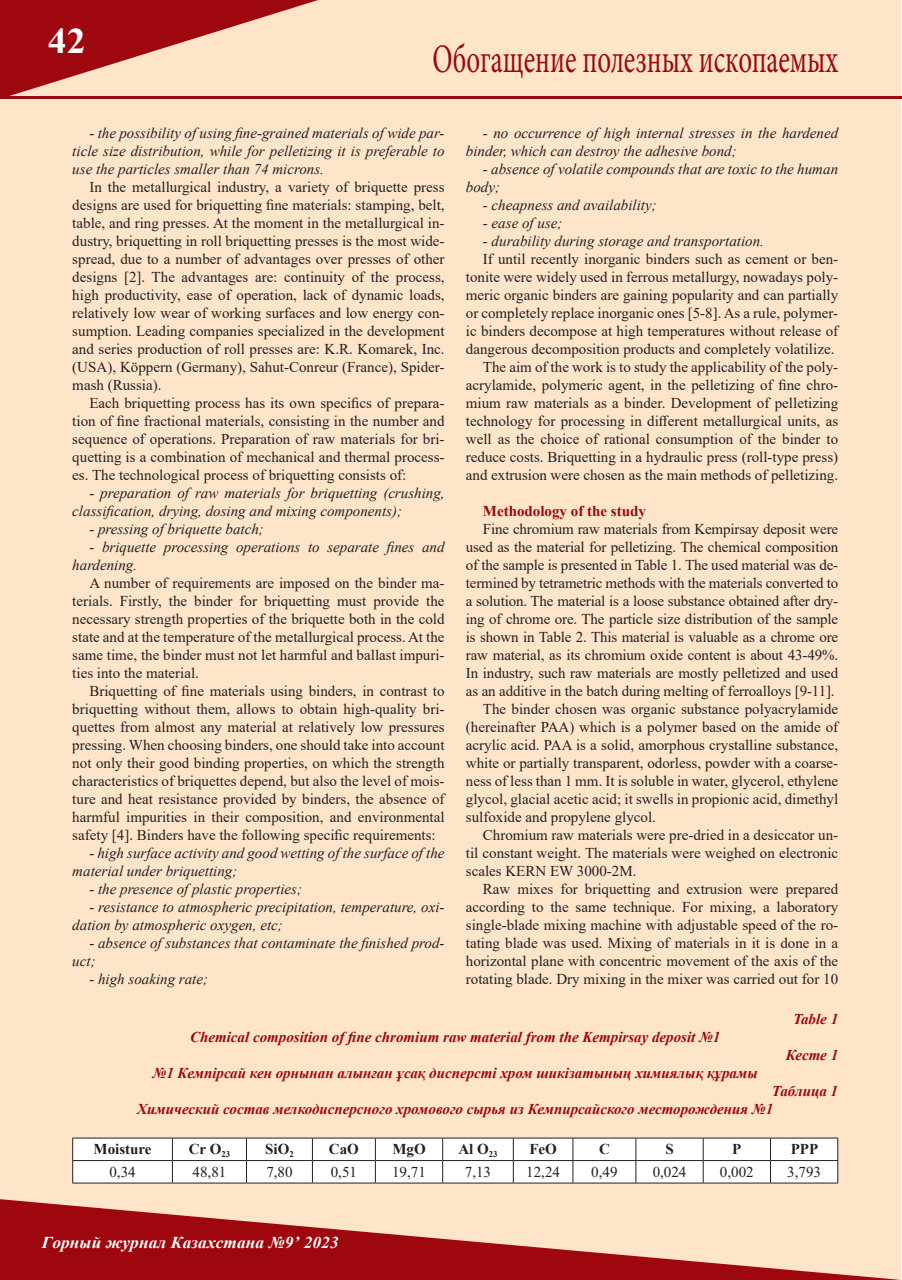
<style>
.page{position:relative;width:902px;height:1280px;background:#fff}
.page>*{position:absolute;margin:0;border:0;box-sizing:border-box;transform-origin:0 0}
.Рубрика{font:40.5px "Minion Pro";color:#9d070d;scale:.67 1}
.t1{font:700 36px "Times New Roman";color:#fff;scale:1.05 1}
.t2{font:italic 700 16.5px "Times New Roman";letter-spacing:.005em;color:#fff;scale:1.05 1}
.t3{font:15px/18px "Times New Roman";color:#231f20;text-align:justify}
.t4{font:italic 15px/18px "Times New Roman";color:#231f20}
.рисунок{font:italic 700 15px "Times New Roman";color:#9d070d}
.t5{font:700 15px "Times New Roman";color:#231f20}
.t6{font:700 15px "Times New Roman";color:#9d070d}
</style>
<div class="page">
<div style="left:1px;top:1px;width:900px;height:1278px;background:#fee5ca"></div>
<svg style="left:0;top:0;width:318px;height:96px"></svg>
<svg style="left:0;top:1199px;width:901px;height:81px"></svg>
<hr style="left:0;top:96px;width:901px;height:3px;background:#9d070d">
<hr style="left:72px;top:1183px;width:100px;height:1px;background:#231f20">
<hr style="left:172px;top:1183px;width:74px;height:1px;background:#231f20">
<hr style="left:246px;top:1183px;width:66px;height:1px;background:#231f20">
<hr style="left:312px;top:1183px;width:63px;height:1px;background:#231f20">
<hr style="left:375px;top:1183px;width:67px;height:1px;background:#231f20">
<hr style="left:442px;top:1183px;width:71px;height:1px;background:#231f20">
<hr style="left:513px;top:1183px;width:60px;height:1px;background:#231f20">
<hr style="left:573px;top:1183px;width:62px;height:1px;background:#231f20">
<hr style="left:635px;top:1183px;width:68px;height:1px;background:#231f20">
<hr style="left:703px;top:1183px;width:67px;height:1px;background:#231f20">
<hr style="left:770px;top:1183px;width:68px;height:1px;background:#231f20">
<svg style="left:72px;top:1138px;width:766px;height:45px"></svg>
<h2 class="t1" style="left:48px;top:15px;width:37px">42</h2>
<p class="Рубрика" style="left:432px;top:32px;width:607px">Обогащение полезных ископаемых</p>
<p class="t4" style="left:72px;top:124px;width:374px;text-align:justify;text-indent:17px">- the possibility of using fine-grained materials of wide par&shy;ticle size distribution, while for pelletizing it is preferable to use the particles smaller than 74 microns.</p>
<p class="t3" style="left:72px;top:177px;width:374px;text-indent:17px">In the metallurgical industry, a variety of briquette press designs are used for briquetting fine materials: stamping, belt, table, and ring presses. At the moment in the metallurgical in&shy;dustry, briquetting in roll briquetting presses is the most wide&shy;spread, due to a number of advantages over presses of other designs [2]. The advantages are: continuity of the process, high productivity, ease of operation, lack of dynamic loads, relatively low wear of working surfaces and low energy con&shy;sumption. Leading companies specialized in the development and series production of roll presses are: K.R. Komarek, Inc. (USA), Köppern (Germany), Sahut-Conreur (France), Spider&shy;mash (Russia).</p>
<p class="t3" style="left:72px;top:393px;width:374px;text-indent:17px">Each briquetting process has its own specifics of prepara&shy;tion of fine fractional materials, consisting in the number and sequence of operations. Preparation of raw materials for bri&shy;quetting is a combination of mechanical and thermal process&shy;es. The technological process of briquetting consists of:</p>
<p class="t4" style="left:72px;top:484px;width:374px;text-indent:17px">- preparation of raw materials for briquetting (crushing, classification, drying, dosing and mixing components);</p>
<p class="t4" style="left:89px;top:520px;width:176px">- pressing of briquette batch;</p>
<p class="t4" style="left:72px;top:538px;width:374px;text-indent:17px">- briquette processing operations to separate fines and hardening.</p>
<p class="t3" style="left:72px;top:573px;width:374px;text-indent:17px">A number of requirements are imposed on the binder ma&shy;terials. Firstly, the binder for briquetting must provide the necessary strength properties of the briquette both in the cold state and at the temperature of the metallurgical process. At the same time, the binder must not let harmful and ballast impuri&shy;ties into the material.</p>
<p class="t3" style="left:72px;top:681px;width:374px;text-indent:17px">Briquetting of fine materials using binders, in contrast to briquetting without them, allows to obtain high-quality bri&shy;quettes from almost any material at relatively low pressures pressing. When choosing binders, one should take into account not only their good binding properties, on which the strength characteristics of briquettes depend, but also the level of mois&shy;ture and heat resistance provided by binders, the absence of harmful impurities in their composition, and environmental safety [4]. Binders have the following specific requirements:</p>
<p class="t4" style="left:72px;top:844px;width:374px;text-indent:17px">- high surface activity and good wetting of the surface of the material under briquetting;</p>
<p class="t4" style="left:89px;top:880px;width:214px">- the presence of plastic properties;</p>
<p class="t4" style="left:72px;top:898px;width:374px;text-indent:17px">- resistance to atmospheric precipitation, temperature, oxi&shy;dation by atmospheric oxygen, etc;</p>
<p class="t4" style="left:72px;top:934px;width:374px;text-indent:17px">- absence of substances that contaminate the finished prod&shy;uct;</p>
<p class="t4" style="left:89px;top:970px;width:120px">- high soaking rate;</p>
<p class="t4" style="left:466px;top:124px;width:374px;text-indent:17px">- no occurrence of high internal stresses in the hardened binder, which can destroy the adhesive bond;</p>
<p class="t4" style="left:466px;top:160px;width:374px;text-indent:17px">- absence of volatile compounds that are toxic to the human body;</p>
<p class="t4" style="left:483px;top:196px;width:175px">- cheapness and availability;</p>
<p class="t4" style="left:483px;top:214px;width:81px">- ease of use;</p>
<p class="t4" style="left:483px;top:232px;width:282px">- durability during storage and transportation.</p>
<p class="t3" style="left:466px;top:249px;width:374px;text-indent:17px">If until recently inorganic binders such as cement or ben&shy;tonite were widely used in ferrous metallurgy, nowadays poly&shy;meric organic binders are gaining popularity and can partially or completely replace inorganic ones [5-8]. As a rule, polymer&shy;ic binders decompose at high temperatures without release of dangerous decomposition products and completely volatilize.</p>
<p class="t3" style="left:466px;top:357px;width:374px;text-indent:17px">The aim of the work is to study the applicability of the poly&shy;acrylamide, polymeric agent, in the pelletizing of fine chro&shy;mium raw materials as a binder. Development of pelletizing technology for processing in different metallurgical units, as well as the choice of rational consumption of the binder to reduce costs. Briquetting in a hydraulic press (roll-type press) and extrusion were chosen as the main methods of pelletizing.</p>
<p class="t6" style="left:483px;top:500px;width:164px">Methodology of the study</p>
<p class="t3" style="left:466px;top:519px;width:374px;text-indent:17px">Fine chromium raw materials from Kempirsay deposit were used as the material for pelletizing. The chemical composition of the sample is presented in Table 1. The used material was de&shy;termined by tetrametric methods with the materials converted to a solution. The material is a loose substance obtained after dry&shy;ing of chrome ore. The particle size distribution of the sample is shown in Table 2. This material is valuable as a chrome ore raw material, as its chromium oxide content is about 43-49%.<br>In industry, such raw materials are mostly pelletized and used as an additive in the batch during melting of ferroalloys [9-11].</p>
<p class="t3" style="left:466px;top:699px;width:374px;text-indent:17px">The binder chosen was organic substance polyacrylamide (hereinafter PAA) which is a polymer based on the amide of acrylic acid. PAA is a solid, amorphous crystalline substance, white or partially transparent, odorless, powder with a coarse&shy;ness of less than 1 mm. It is soluble in water, glycerol, ethylene glycol, glacial acetic acid; it swells in propionic acid, dimethyl sulfoxide and propylene glycol.</p>
<p class="t3" style="left:466px;top:825px;width:374px;text-indent:17px">Chromium raw materials were pre-dried in a desiccator un&shy;til constant weight. The materials were weighed on electronic scales KERN EW 3000-2M.</p>
<p class="t3" style="left:466px;top:879px;width:374px;text-indent:17px">Raw mixes for briquetting and extrusion were prepared according to the same technique. For mixing, a laboratory single-blade mixing machine with adjustable speed of the ro&shy;tating blade was used. Mixing of materials in it is done in a horizontal plane with concentric movement of the axis of the rotating blade. Dry mixing in the mixer was carried out for 10</p>
<p class="рисунок" style="left:793px;top:1008px;width:47px">Table 1</p>
<p class="рисунок" style="left:190px;top:1026px;width:532px">Chemical composition of fine chromium raw material from the Kempirsay deposit №1</p>
<p class="рисунок" style="left:785px;top:1044px;width:54px">Кесте 1</p>
<p class="рисунок" style="left:153px;top:1062px;width:606px">№1 Кемпірсай кен орнынан алынған ұсақ дисперсті хром шикізатының химиялық құрамы</p>
<p class="рисунок" style="left:771px;top:1080px;width:68px">Таблица 1</p>
<p class="рисунок" style="left:137px;top:1098px;width:637px">Химический состав мелкодисперсного хромового сырья из Кемпирсайского месторождения №1</p>
<p class="t5" style="left:93px;top:1138px;width:60px">Moisture</p>
<p class="t5" style="left:189px;top:1138px;width:43px">Cr O<sub>23</sub></p>
<p class="t5" style="left:265px;top:1138px;width:30px">SiO<sub>2</sub></p>
<p class="t5" style="left:329px;top:1138px;width:31px">CaO</p>
<p class="t5" style="left:392px;top:1138px;width:35px">MgO</p>
<p class="t5" style="left:458px;top:1138px;width:41px">Al O<sub>23</sub></p>
<p class="t5" style="left:529px;top:1138px;width:29px">FeO</p>
<p class="t5" style="left:599px;top:1138px;width:12px">C</p>
<p class="t5" style="left:665px;top:1138px;width:10px">S</p>
<p class="t5" style="left:732px;top:1138px;width:11px">Р</p>
<p class="t5" style="left:790px;top:1138px;width:29px">PPP</p>
<p class="t3" style="left:109px;top:1162px;width:28px">0,34</p>
<p class="t3" style="left:192px;top:1162px;width:35px">48,81</p>
<p class="t3" style="left:266px;top:1162px;width:28px">7,80</p>
<p class="t3" style="left:331px;top:1162px;width:28px">0,51</p>
<p class="t3" style="left:392px;top:1162px;width:35px">19,71</p>
<p class="t3" style="left:465px;top:1162px;width:28px">7,13</p>
<p class="t3" style="left:526px;top:1162px;width:35px">12,24</p>
<p class="t3" style="left:591px;top:1162px;width:28px">0,49</p>
<p class="t3" style="left:652px;top:1162px;width:35px">0,024</p>
<p class="t3" style="left:720px;top:1162px;width:35px">0,002</p>
<p class="t3" style="left:787px;top:1162px;width:35px">3,793</p>
<p class="t2" style="left:42px;top:1231px;width:284px">Горный журнал Казахстана №9’ 2023</p>
</div>
